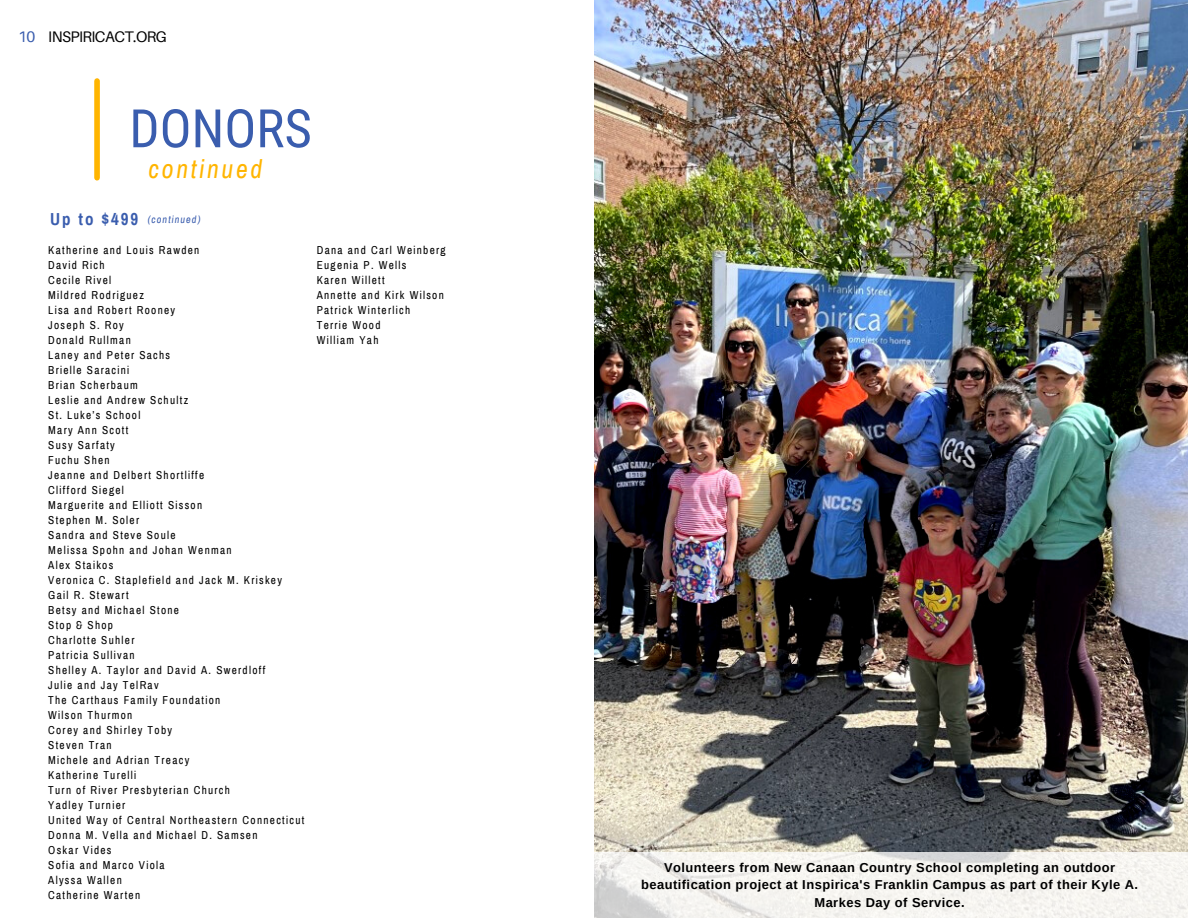
<style>
.page{position:relative;width:1188px;height:918px;background:#fff}
.page>*{position:absolute;margin:0;border:0;box-sizing:border-box;transform-origin:0 0}
.t1{font:53.1px "Roboto Condensed";color:#3a5dae}
.t2{font:italic 25.8px "Archivo Narrow";letter-spacing:.11em;color:#ffb500}
.t3{font:700 16.95px "Archivo Narrow";letter-spacing:.115em;color:#3a5dae}
.t4{font:15.3px "Aileron";letter-spacing:-.035em;color:#000}
.t5{font:15.3px "Aileron";color:#3a5dae}
.t6{font:700 12.9px/17.7px "Arimo";letter-spacing:.035em;color:#000;text-align:center}
.t7{font:11.25px "Archivo Narrow";letter-spacing:.115em;color:#000}
.t8{font:italic 10.2px "Archivo Narrow";letter-spacing:.11em;color:#3a5dae}
</style>
<div class="page">
<img style="left:594px;top:0;width:594px;height:852px">
<div style="left:94px;top:81px;width:6px;height:97px;background:#ffb500"></div>
<svg style="left:594px;top:852px;width:594px;height:66px;fill:#f5f4f0"></svg>
<p class="t5" style="left:18px;top:27px;width:19px">10</p>
<p class="t4" style="left:48px;top:27px;width:120px">INSPIRICACT.ORG</p>
<p class="t1" style="left:129px;top:98px;width:184px">DONORS</p>
<p class="t2" style="left:149px;top:156px;width:115px">continued</p>
<p class="t3" style="left:50px;top:210px;width:90px">Up to $499</p>
<p class="t8" style="left:148px;top:214px;width:54px">(continued)</p>
<p class="t7" style="left:48px;top:244px;width:153px">Katherine and Louis Rawden</p>
<p class="t7" style="left:48px;top:259px;width:58px">David Rich</p>
<p class="t7" style="left:48px;top:274px;width:65px">Cecile Rivel</p>
<p class="t7" style="left:48px;top:289px;width:97px">Mildred Rodriguez</p>
<p class="t7" style="left:48px;top:304px;width:128px">Lisa and Robert Rooney</p>
<p class="t7" style="left:48px;top:319px;width:77px">Joseph S. Roy</p>
<p class="t7" style="left:48px;top:334px;width:84px">Donald Rullman</p>
<p class="t7" style="left:48px;top:349px;width:124px">Laney and Peter Sachs</p>
<p class="t7" style="left:48px;top:364px;width:83px">Brielle Saracini</p>
<p class="t7" style="left:48px;top:379px;width:91px">Brian Scherbaum</p>
<p class="t7" style="left:48px;top:394px;width:142px">Leslie and Andrew Schultz</p>
<p class="t7" style="left:48px;top:409px;width:94px">St. Luke’s School</p>
<p class="t7" style="left:48px;top:424px;width:82px">Mary Ann Scott</p>
<p class="t7" style="left:48px;top:439px;width:68px">Susy Sarfaty</p>
<p class="t7" style="left:48px;top:454px;width:63px">Fuchu Shen</p>
<p class="t7" style="left:48px;top:469px;width:158px">Jeanne and Delbert Shortliffe</p>
<p class="t7" style="left:48px;top:484px;width:77px">Clifford Siegel</p>
<p class="t7" style="left:48px;top:499px;width:155px">Marguerite and Elliott Sisson</p>
<p class="t7" style="left:48px;top:514px;width:92px">Stephen M. Soler</p>
<p class="t7" style="left:48px;top:529px;width:129px">Sandra and Steve Soule</p>
<p class="t7" style="left:48px;top:544px;width:185px">Melissa Spohn and Johan Wenman</p>
<p class="t7" style="left:48px;top:559px;width:67px">Alex Staikos</p>
<p class="t7" style="left:48px;top:574px;width:235px">Veronica C. Staplefield and Jack M. Kriskey</p>
<p class="t7" style="left:48px;top:589px;width:82px">Gail R. Stewart</p>
<p class="t7" style="left:48px;top:604px;width:132px">Betsy and Michael Stone</p>
<p class="t7" style="left:48px;top:619px;width:66px">Stop &amp; Shop</p>
<p class="t7" style="left:48px;top:634px;width:88px">Charlotte Suhler</p>
<p class="t7" style="left:48px;top:649px;width:88px">Patricia Sullivan</p>
<p class="t7" style="left:48px;top:664px;width:219px">Shelley A. Taylor and David A. Swerdloff</p>
<p class="t7" style="left:48px;top:679px;width:112px">Julie and Jay TelRav</p>
<p class="t7" style="left:48px;top:694px;width:174px">The Carthaus Family Foundation</p>
<p class="t7" style="left:48px;top:709px;width:86px">Wilson Thurmon</p>
<p class="t7" style="left:48px;top:724px;width:125px">Corey and Shirley Toby</p>
<p class="t7" style="left:48px;top:739px;width:65px">Steven Tran</p>
<p class="t7" style="left:48px;top:754px;width:143px">Michele and Adrian Treacy</p>
<p class="t7" style="left:48px;top:769px;width:90px">Katherine Turelli</p>
<p class="t7" style="left:48px;top:784px;width:183px">Turn of River Presbyterian Church</p>
<p class="t7" style="left:48px;top:799px;width:78px">Yadley Turnier</p>
<p class="t7" style="left:48px;top:814px;width:258px">United Way of Central Northeastern Connecticut</p>
<p class="t7" style="left:48px;top:829px;width:211px">Donna M. Vella and Michael D. Samsen</p>
<p class="t7" style="left:48px;top:844px;width:65px">Oskar Vides</p>
<p class="t7" style="left:48px;top:859px;width:118px">Sofia and Marco Viola</p>
<p class="t7" style="left:48px;top:874px;width:75px">Alyssa Wallen</p>
<p class="t7" style="left:48px;top:889px;width:93px">Catherine Warten</p>
<p class="t7" style="left:317px;top:244px;width:130px">Dana and Carl Weinberg</p>
<p class="t7" style="left:317px;top:259px;width:91px">Eugenia P. Wells</p>
<p class="t7" style="left:317px;top:274px;width:69px">Karen Willett</p>
<p class="t7" style="left:317px;top:289px;width:129px">Annette and Kirk Wilson</p>
<p class="t7" style="left:317px;top:304px;width:95px">Patrick Winterlich</p>
<p class="t7" style="left:317px;top:319px;width:65px">Terrie Wood</p>
<p class="t7" style="left:317px;top:334px;width:63px">William Yah</p>
<p class="t6" style="left:641px;top:858px;width:499px">Volunteers from New Canaan Country School completing an outdoor beautification project at Inspirica's Franklin Campus as part of their Kyle A.<br>Markes Day of Service.</p>
</div>
